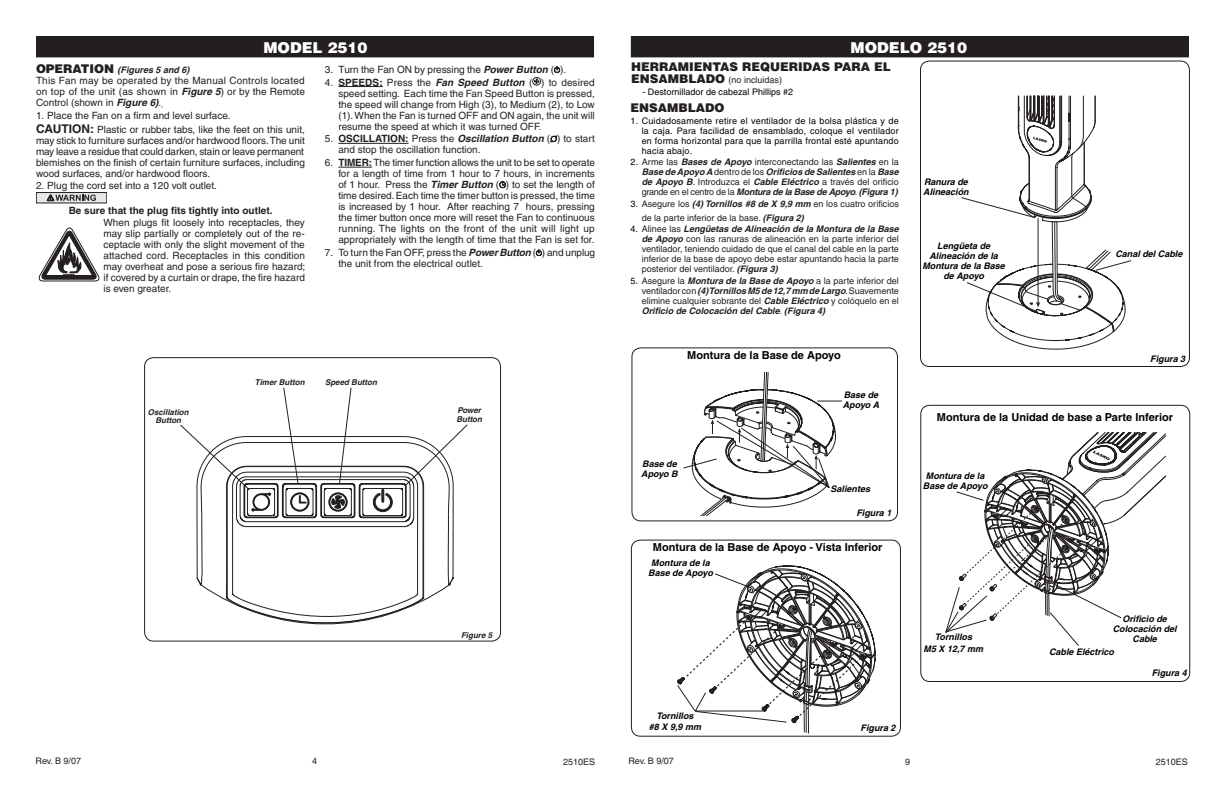
<style>
.page{position:relative;width:1224px;height:792px;background:#fff}
.page>*{position:absolute;margin:0;border:0;box-sizing:border-box;transform-origin:0 0}
.t1{font:900 15px "Helvetica";color:#fff}
.t2{font:900 12px "Helvetica";color:#231f20}
.t3{font:700 11px "Helvetica";color:#000}
._7{font:10px/11px "Helvetica";color:#231f20;text-align:justify}
.t4{font:700 10px "Helvetica";color:#231f20}
.t5{font:italic 700 9px/10px "Helvetica";color:#231f20;text-align:justify}
.t6{font:9px/10px "Helvetica";color:#231f20}
.t7{font:italic 700 9px/10px "Helvetica";color:#000;text-align:center}
.text_with_numbers{font:9px/10px "Helvetica";letter-spacing:.02em;color:#000;text-align:justify}
.text_with_numbers-2{font:9px "Helvetica";color:#000}
.t8{font:italic 700 8px/8.5px "Helvetica";color:#231f20;text-align:center}
.s1{font-weight:900;font-style:normal;font-size:12px}
.s2{font-weight:700;font-style:italic}
.s3{font-weight:700;font-size:12px}
.s4{font-weight:700}
.s5{font-weight:900;font-size:12px}
.s6{font-weight:400;font-style:normal;color:#000}
.s7{font-weight:400;font-style:normal}
.s8{color:#000}
</style>
<div class="page">
<div style="left:36px;top:36px;width:558px;height:21px;background:#231f20"></div>
<svg style="left:38px;top:228px;width:62px;height:54px"></svg>
<svg style="left:38px;top:194px;width:67px;height:7px"></svg>
<div style="left:36px;top:192px;width:71px;height:11px;border:1px solid #231f20"></div>
<svg style="left:47px;top:195px;width:49px;height:6px"></svg>
<div style="left:631px;top:36px;width:557px;height:21px;background:#231f20"></div>
<svg style="left:554px;top:66px;width:6px;height:7px"></svg>
<hr style="left:338px;top:86px;width:45px;height:1px;background:#231f20">
<svg style="left:535px;top:79px;width:4px;height:4px"></svg>
<div style="left:533px;top:77px;width:8px;height:8px;border:1px solid #231f20;border-radius:50%"></div>
<hr style="left:338px;top:143px;width:71px;height:1px;background:#231f20">
<svg style="left:550px;top:136px;width:7px;height:6px"></svg>
<hr style="left:338px;top:167px;width:34px;height:1px;background:#231f20">
<svg style="left:499px;top:181px;width:7px;height:7px"></svg>
<svg style="left:536px;top:249px;width:6px;height:7px"></svg>
<svg style="left:144px;top:357px;width:358px;height:284px"></svg>
<svg style="left:180px;top:387px;width:288px;height:238px"></svg>
<svg style="left:688px;top:521px;width:148px;height:1px"></svg>
<svg style="left:691px;top:521px;width:21px;height:1px"></svg>
<svg style="left:920px;top:405px;width:270px;height:277px"></svg>
<svg style="left:945px;top:432px;width:221px;height:214px"></svg>
<svg style="left:631px;top:347px;width:267px;height:174px"></svg>
<svg style="left:683px;top:368px;width:159px;height:151px"></svg>
<svg style="left:631px;top:540px;width:270px;height:196px"></svg>
<svg style="left:677px;top:565px;width:199px;height:172px"></svg>
<svg style="left:920px;top:61px;width:270px;height:305px"></svg>
<svg style="left:961px;top:96px;width:171px;height:253px"></svg>
<p class="t1" style="left:263px;top:38px;width:106px">MODEL 2510</p>
<p class="t1" style="left:851px;top:38px;width:118px">MODELO 2510</p>
<p class="t5" style="left:36px;top:65px;width:155px"><span class="s1">OPERATION</span> (Figures 5 and 6)</p>
<p class="_7" style="left:36px;top:75px;width:270px">This Fan may be operated by the Manual Controls located on top of the unit (as shown in <span class="s2">Figure 5</span>) or by the Remote Control (shown in <span class="s2">Figure 6)</span>.</p>
<p class="_7" style="left:36px;top:110px;width:196px">1. Place the Fan on a firm and level surface.</p>
<p class="_7" style="left:36px;top:124px;width:270px"><span class="s3">CAUTION:</span> Plastic or rubber tabs, like the feet on this unit, may stick to furniture surfaces and/or hardwood floors. The unit may leave a residue that could darken, stain or leave permanent blemishes on the finish of certain furniture surfaces, including wood surfaces, and/or hardwood floors.</p>
<p class="_7" style="left:36px;top:180px;width:183px">2. Plug the cord set into a 120 volt outlet.</p>
<p class="t4" style="left:69px;top:204px;width:205px">Be sure that the plug fits tightly into outlet.</p>
<p class="_7" style="left:104px;top:217px;width:203px">When plugs fit loosely into receptacles, they may slip partially or completely out of the re&shy;ceptacle with only the slight movement of the attached cord. Receptacles in this condition may overheat and pose a serious fire hazard; if covered by a curtain or drape, the fire hazard is even greater.</p>
<p class="_7" style="left:325px;top:64px;width:243px">3. Turn the Fan ON by pressing the <span class="s2">Power Button</span> ( ).</p>
<p class="_7" style="left:338px;top:77px;width:258px;text-indent:-14px">4. <span class="s4">SPEEDS:</span> Press the <span class="s2">Fan Speed Button</span> ( ) to desired speed setting. Each time the Fan Speed Button is pressed, the speed will change from High (3), to Medium (2), to Low (1). When the Fan is turned OFF and ON again, the unit will resume the speed at which it was turned OFF.</p>
<p class="_7" style="left:338px;top:133px;width:258px;text-indent:-14px">5. <span class="s4">OSCILLATION:</span> Press the <span class="s2">Oscillation Button</span> ( ) to start and stop the oscillation function.</p>
<p class="_7" style="left:338px;top:157px;width:258px;text-indent:-14px">6. <span class="s4">TIMER:</span> The timer function allows the unit to be set to operate for a length of time from 1 hour to 7 hours, in increments of 1 hour. Press the <span class="s2">Timer Button</span> ( ) to set the length of time desired. Each time the timer button is pressed, the time is increased by 1 hour. After reaching 7 hours, pressing the timer button once more will reset the Fan to continuous running. The lights on the front of the unit will light up appropriately with the length of time that the Fan is set for.</p>
<p class="_7" style="left:338px;top:247px;width:258px;text-indent:-14px">7. To turn the Fan OFF, press the <span class="s2">Power Button</span> ( ) and unplug the unit from the electrical outlet.</p>
<p class="t2" style="left:631px;top:58px;width:261px">HERRAMIENTAS REQUERIDAS PARA EL</p>
<p class="t6" style="left:631px;top:74px;width:152px"><span class="s5">ENSAMBLADO</span> (no incluidas)</p>
<p class="text_with_numbers-2" style="left:642px;top:86px;width:152px">- Destornillador de cabezal Phillips #2</p>
<p class="t2" style="left:631px;top:99px;width:95px">ENSAMBLADO</p>
<p class="text_with_numbers" style="left:642px;top:116px;width:258px;text-indent:-11px">1. Cuidadosamente retire el ventilador de la bolsa plástica y de la caja. Para facilidad de ensamblado, coloque el ventilador en forma horizontal para que la parrilla frontal esté apuntando hacia abajo.</p>
<p class="t5" style="left:642px;top:157px;width:259px;text-indent:-11px"><span class="s6">2.</span> <span class="s7">Arme las</span> Bases de Apoyo <span class="s7">interconectando las</span> Salientes <span class="s7">en la </span>Base de Apoyo A <span class="s7">dentro de los</span> Orificios de Salientes <span class="s7">en la</span> Base de Apoyo B<span class="s7">. Introduzca el</span> Cable Eléctrico <span class="s7">a través del orificio grande en el centro de la</span> Montura de la Base de Apoyo<span class="s7">.</span> (Figura 1)</p>
<p class="t6" style="left:642px;top:196px;width:259px;line-height:14.4px;text-indent:-11px"><span class="s8">3.</span> Asegure los <span class="s2">(4) Tornillos #8 de X 9,9 mm</span> en los cuatro orificios de la parte inferior de la base. <span class="s2">(Figura 2)</span></p>
<p class="t6" style="left:642px;top:224px;width:259px;text-align:justify;text-indent:-11px"><span class="s8">4.</span> Alinee las <span class="s2">Lengüetas de Alineación de la Montura de la Base de Apoyo</span> con las ranuras de alineación en la parte inferior del ventilador, teniendo cuidado de que el canal del cable en la parte inferior de la base de apoyo debe estar apuntando hacia la parte posterior del ventilador. <span class="s2">(Figura 3)</span></p>
<p class="t5" style="left:642px;top:276px;width:259px;text-indent:-11px"><span class="s6">5.</span> <span class="s7">Asegure la</span> Montura de la Base de Apoyo <span class="s7">a la parte inferior del ventilador con</span> (4) Tornillos M5 de 12,7 mm de Largo<span class="s7">. Suavemente elimine cualquier sobrante del</span> Cable Eléctrico <span class="s7">y colóquelo en el </span>Orificio de Colocación del Cable<span class="s7">.</span> (Figura 4)</p>
<p class="t7" style="left:923px;top:177px;width:47px;text-align:left">Ranura de<br>Alineación</p>
<p class="t7" style="left:922px;top:240px;width:84px">Lengüeta de<br>Alineación de la<br>Montura de la Base de Apoyo</p>
<p class="t7" style="left:1115px;top:249px;width:68px">Canal del Cable</p>
<p class="t3" style="left:687px;top:349px;width:155px">Montura de la Base de Apoyo</p>
<p class="t7" style="left:1150px;top:354px;width:37px">Figura 3</p>
<p class="t8" style="left:255px;top:378px;width:51px">Timer Button</p>
<p class="t8" style="left:325px;top:378px;width:53px">Speed Button</p>
<p class="t8" style="left:148px;top:408px;width:42px">Oscillation<br>Button</p>
<p class="t8" style="left:456px;top:406px;width:27px;text-align:left">Power<br>Button</p>
<p class="t7" style="left:843px;top:390px;width:38px;text-align:left">Base de<br>Apoyo A</p>
<p class="t3" style="left:937px;top:410px;width:238px">Montura de la Unidad de base a Parte Inferior</p>
<p class="t7" style="left:641px;top:459px;width:38px;text-align:left">Base de<br>Apoyo B</p>
<p class="t7" style="left:831px;top:483px;width:41px">Salientes</p>
<p class="t7" style="left:923px;top:471px;width:66px">Montura de la<br>Base de Apoyo</p>
<p class="t7" style="left:856px;top:508px;width:37px">Figura 1</p>
<p class="t3" style="left:653px;top:540px;width:231px">Montura de la Base de Apoyo - Vista Inferior</p>
<p class="t7" style="left:648px;top:558px;width:66px">Montura de la<br>Base de Apoyo</p>
<p class="t8" style="left:461px;top:631px;width:33px">Figure 5</p>
<p class="t7" style="left:935px;top:632px;width:39px">Tornillos</p>
<p class="t7" style="left:924px;top:643px;width:61px">M5 X 12,7 mm</p>
<p class="t7" style="left:1113px;top:614px;width:66px">Orificio de<br>Colocación del<br>Cable</p>
<p class="t7" style="left:1152px;top:668px;width:37px">Figura 4</p>
<p class="t7" style="left:1049px;top:647px;width:66px">Cable Eléctrico</p>
<p class="t7" style="left:656px;top:711px;width:39px">Tornillos</p>
<p class="t7" style="left:649px;top:722px;width:54px">#8 X 9,9 mm</p>
<p class="t7" style="left:861px;top:723px;width:37px">Figura 2</p>
<p class="t6" style="left:36px;top:756px;width:47px">Rev. B 9/07</p>
<p class="t6" style="left:312px;top:756px;width:7px">4</p>
<p class="t6" style="left:563px;top:757px;width:34px">2510ES</p>
<p class="t6" style="left:628px;top:756px;width:47px">Rev. B 9/07</p>
<p class="t6" style="left:905px;top:757px;width:7px">9</p>
<p class="t6" style="left:1156px;top:757px;width:34px">2510ES</p>
</div>
